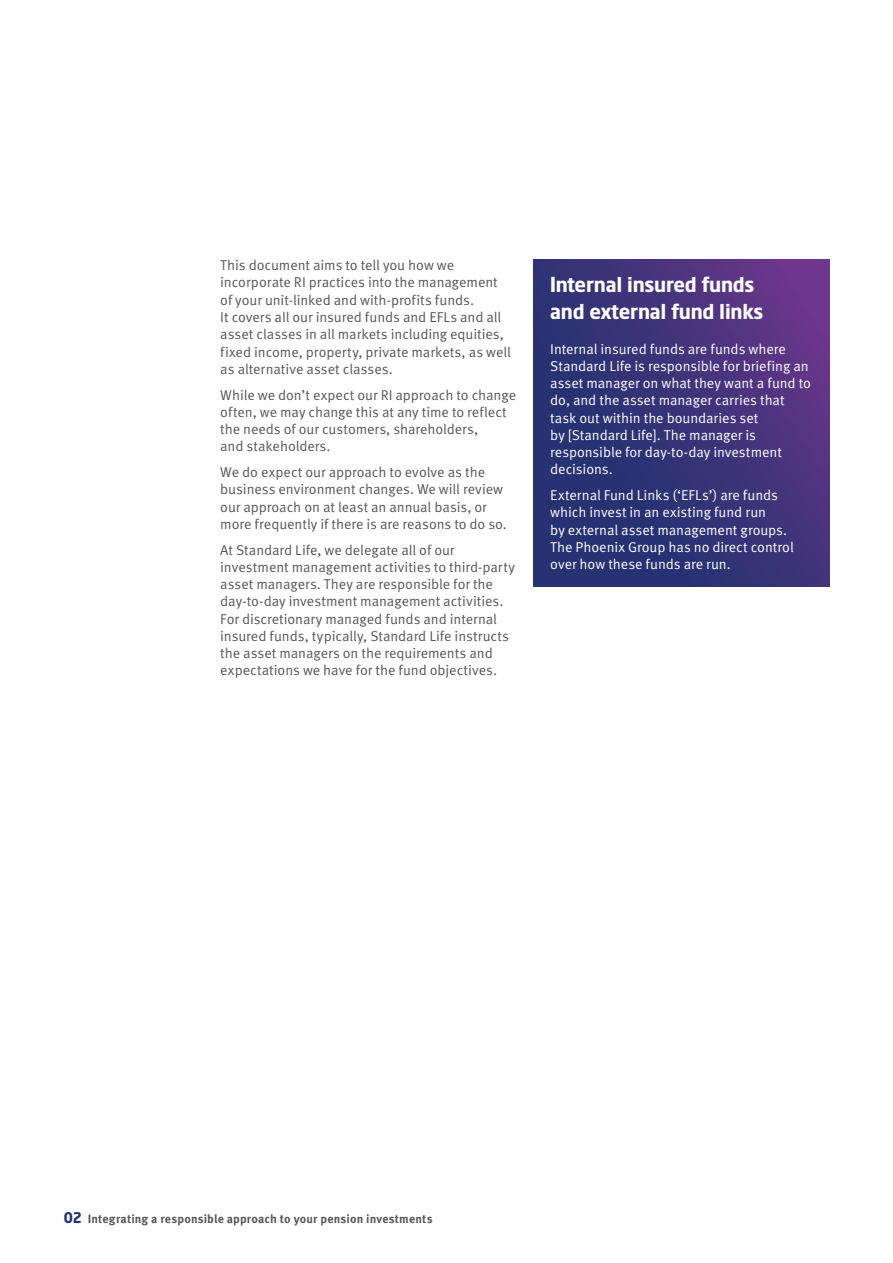
<style>
.page{position:relative;width:893px;height:1263px;background:#fff}
.page>*{position:absolute;margin:0;border:0;box-sizing:border-box;transform-origin:0 0}
.t1{font:700 21px/27px "Standard Life";letter-spacing:-.01em;color:#fff}
.t2{font:14.25px/17.2px "Meta Standard Life Pro TF Norm";letter-spacing:-.005em;color:#575756}
.t3{font:14.25px/17.2px "Meta Standard Life Pro TF Norm";letter-spacing:-.005em;color:#fff}
.t4{font:700 12px "Meta Standard Life Pro TF";letter-spacing:.01em;color:#575756}
.s1{font-family:"Standard Life";font-size:15px;color:#263272}
</style>
<div class="page">
<svg style="left:533px;top:259px;width:296px;height:328px;background:#3b3379"></svg>
<p class="t2" style="left:220px;top:256px;width:292px">This document aims to tell you how we incorporate RI practices into the management of your unit-linked and with-profits funds.<br>It covers all our insured funds and EFLs and all asset classes in all markets including equities, fixed income, property, private markets, as well as alternative asset classes.</p>
<p class="t2" style="left:220px;top:385px;width:297px">While we don’t expect our RI approach to change often, we may change this at any time to reflect the needs of our customers, shareholders,<br>and stakeholders.</p>
<p class="t2" style="left:220px;top:463px;width:288px">We do expect our approach to evolve as the business environment changes. We will review our approach on at least an annual basis, or more frequently if there is are reasons to do so.</p>
<p class="t2" style="left:220px;top:540px;width:296px">At Standard Life, we delegate all of our investment management activities to third-party asset managers. They are responsible for the day-to-day investment management activities.<br>For discretionary managed funds and internal insured funds, typically, Standard Life instructs the asset managers on the requirements and expectations we have for the fund objectives.</p>
<h1 class="t1" style="left:550px;top:271px;width:215px">Internal insured funds and external fund links</h1>
<p class="t3" style="left:550px;top:339px;width:262px">Internal insured funds are funds where Standard Life is responsible for briefing an asset manager on what they want a fund to do, and the asset manager carries that task out within the boundaries set<br>by [Standard Life]. The manager is responsible for day-to-day investment decisions.</p>
<p class="t3" style="left:550px;top:486px;width:245px">External Fund Links (‘EFLs’) are funds which invest in an existing fund run<br>by external asset management groups.<br>The Phoenix Group has no direct control over how these funds are run.</p>
<p class="t4" style="left:64px;top:1210px;width:370px"><span class="s1">02</span> Integrating a responsible approach to your pension investments</p>
</div>
